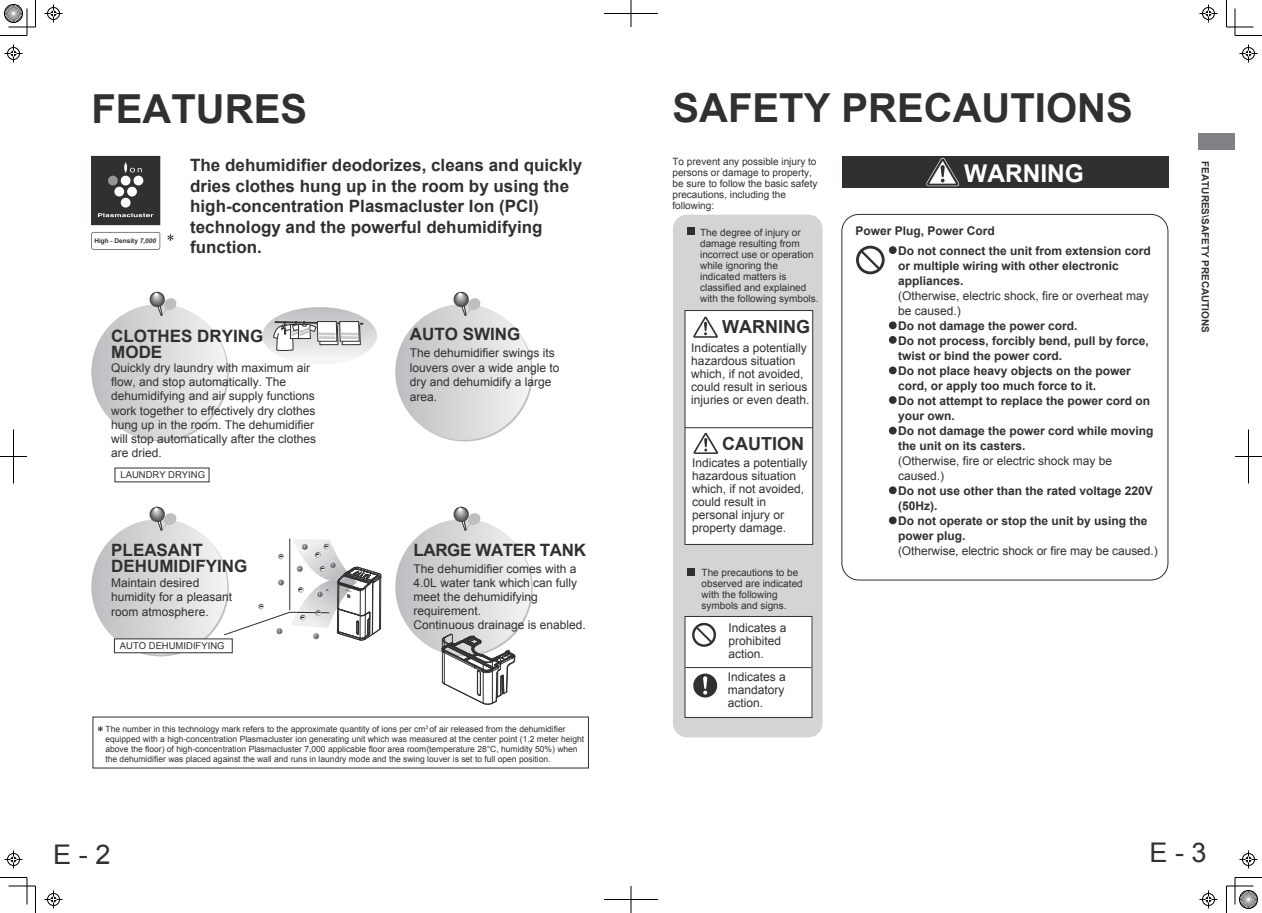
<style>
.page{position:relative;width:1262px;height:913px;background:#fff}
.page>*{position:absolute;margin:0;border:0;box-sizing:border-box;transform-origin:0 0}
.t1{font:700 40px "Arial";color:#312f30}
.t2{font:27.1px "Arial";color:#312f30}
.t3{font:700 24.5px "Arial";color:#fff}
.t4{font:700 18px "Arial";color:#312f30}
.t5{font:700 17px/20.4px "Arial";color:#312f30}
.t6{font:700 17px "Arial";letter-spacing:-.025em;color:#312f30}
.t7{font:12px/13px "Arial";color:#312f30}
.t8{font:700 12px/15px "Arial";color:#312f30}
.t9{font:10px/11px "Arial";color:#312f30}
.t10{font:700 10px "Arial";color:#312f30}
.t11{font:9.5px "Arial";color:#312f30}
.t12{font:8.5px/10.2px "Arial";color:#312f30}
.t13{font:700 6.5px "Arial";color:#312f30}
.s1{font-style:italic}
</style>
<div class="page">
<div style="left:91px;top:304px;width:136px;height:136px;background:linear-gradient(to right,#bdbec1,#f2f3f4);border-radius:68px"></div>
<svg style="left:149px;top:292px;width:28px;height:24px"></svg>
<svg style="left:98px;top:726px;width:5px;height:5px"></svg>
<div style="left:91px;top:156px;width:69px;height:69px;background:#312f30"></div>
<div style="left:108px;top:176px;width:10px;height:9px;background:#939598;border-radius:50%"></div>
<div style="left:121px;top:176px;width:10px;height:9px;background:#fff;border-radius:50%"></div>
<div style="left:121px;top:198px;width:10px;height:10px;background:#fff;border-radius:50%"></div>
<div style="left:114px;top:187px;width:10px;height:9px;background:#fff;border-radius:50%"></div>
<div style="left:127px;top:187px;width:10px;height:9px;background:#fff;border-radius:50%"></div>
<div style="left:133px;top:176px;width:10px;height:9px;background:#fff;border-radius:50%"></div>
<svg style="left:124px;top:162px;width:18px;height:11px"></svg>
<svg style="left:98px;top:213px;width:55px;height:4px"></svg>
<svg style="left:262px;top:307px;width:115px;height:57px"></svg>
<div style="left:91px;top:519px;width:136px;height:136px;background:linear-gradient(to right,#bdbec1,#f2f2f4);border-radius:68px"></div>
<svg style="left:149px;top:507px;width:28px;height:24px"></svg>
<div style="left:114px;top:639px;width:118px;height:14px;background:#fff"></div>
<div style="left:114px;top:638px;width:119px;height:15px;border:1px solid #312f30"></div>
<div style="left:395px;top:304px;width:136px;height:136px;background:linear-gradient(to right,#bdbec1,#f2f3f4);border-radius:68px"></div>
<svg style="left:453px;top:292px;width:28px;height:24px"></svg>
<div style="left:395px;top:519px;width:136px;height:136px;background:linear-gradient(to right,#bdbec1,#f2f3f4);border-radius:68px"></div>
<svg style="left:453px;top:507px;width:28px;height:24px"></svg>
<div style="left:1198px;top:133px;width:37px;height:17px;background:#808285"></div>
<svg style="left:442px;top:634px;width:73px;height:71px"></svg>
<svg style="left:223px;top:539px;width:158px;height:115px"></svg>
<svg style="left:91px;top:232px;width:69px;height:18px"></svg>
<div style="left:673px;top:215px;width:149px;height:522px;background:#d3d4d6;border-radius:14px"></div>
<svg style="left:889px;top:516px;width:7px;height:8px"></svg>
<svg style="left:889px;top:367px;width:7px;height:7px"></svg>
<svg style="left:889px;top:486px;width:7px;height:8px"></svg>
<svg style="left:889px;top:246px;width:7px;height:8px"></svg>
<svg style="left:889px;top:427px;width:7px;height:7px"></svg>
<svg style="left:889px;top:336px;width:7px;height:8px"></svg>
<svg style="left:889px;top:321px;width:7px;height:8px"></svg>
<div style="left:685px;top:311px;width:127px;height:233px;background:#fff"></div>
<div style="left:684px;top:310px;width:129px;height:235px;border:1px solid #312f30"></div>
<svg style="left:693px;top:316px;width:25px;height:22px"></svg>
<div style="left:842px;top:156px;width:326px;height:32px;background:#312f30"></div>
<svg style="left:926px;top:157px;width:33px;height:30px"></svg>
<svg style="left:856px;top:246px;width:28px;height:28px"></svg>
<svg style="left:859px;top:249px;width:22px;height:22px"></svg>
<div style="left:687px;top:227px;width:8px;height:8px;background:#312f30"></div>
<svg style="left:693px;top:432px;width:25px;height:22px"></svg>
<hr style="left:685px;top:427px;width:128px;height:1px;background:#312f30">
<div style="left:685px;top:616px;width:127px;height:101px;background:#fff"></div>
<div style="left:684px;top:616px;width:128px;height:102px;border:1px solid #312f30"></div>
<svg style="left:692px;top:623px;width:24px;height:24px"></svg>
<svg style="left:694px;top:625px;width:19px;height:19px"></svg>
<div style="left:687px;top:568px;width:8px;height:8px;background:#312f30"></div>
<hr style="left:685px;top:667px;width:126px;height:1px;background:#312f30">
<div style="left:693px;top:674px;width:24px;height:23px;background:#312f30;border-radius:50%"></div>
<svg style="left:703px;top:676px;width:4px;height:19px"></svg>
<div style="left:841px;top:214px;width:327px;height:366px;border:1px solid #312f30;border-radius:17px"></div>
<svg style="left:889px;top:396px;width:7px;height:8px"></svg>
<svg style="left:168px;top:234px;width:5px;height:7px"></svg>
<svg style="left:0;top:877px;width:36px;height:36px"></svg>
<svg style="left:1226px;top:0;width:36px;height:36px"></svg>
<hr style="left:604px;top:13px;width:54px;height:1px;background:#000">
<svg style="left:630px;top:0;width:2px;height:27px"></svg>
<hr style="left:604px;top:899px;width:54px;height:1px;background:#000">
<svg style="left:630px;top:886px;width:2px;height:27px"></svg>
<svg style="left:0;top:456px;width:27px;height:1px"></svg>
<hr style="left:13px;top:429px;width:1px;height:54px;background:#000">
<svg style="left:1235px;top:456px;width:27px;height:1px"></svg>
<hr style="left:1248px;top:429px;width:1px;height:54px;background:#000">
<svg style="left:0;top:0;width:36px;height:36px"></svg>
<svg style="left:1226px;top:877px;width:36px;height:36px"></svg>
<svg style="left:45px;top:4px;width:18px;height:18px"></svg>
<svg style="left:1199px;top:4px;width:18px;height:18px"></svg>
<svg style="left:45px;top:890px;width:18px;height:18px"></svg>
<svg style="left:1199px;top:890px;width:18px;height:18px"></svg>
<svg style="left:4px;top:45px;width:18px;height:18px"></svg>
<svg style="left:4px;top:850px;width:18px;height:18px"></svg>
<svg style="left:1239px;top:45px;width:18px;height:18px"></svg>
<svg style="left:1239px;top:850px;width:18px;height:18px"></svg>
<h1 class="t1" style="left:91px;top:82px;width:217px">FEATURES</h1>
<p class="t13" style="left:94px;top:236px;width:63px">High - Density <span class="s1">7,000</span></p>
<h3 class="t5" style="left:190px;top:156px;width:394px">The dehumidifier deodorizes, cleans and quickly dries clothes hung up in the room by using the high-concentration Plasmacluster Ion (PCI) technology and the powerful dehumidifying function.</h3>
<h3 class="t5" style="left:111px;top:328px;width:154px;line-height:16px">CLOTHES DRYING<br>MODE</h3>
<p class="t7" style="left:111px;top:361px;width:206px;line-height:14px">Quickly dry laundry with maximum air flow, and stop automatically. The dehumidifying and air supply functions work together to effectively dry clothes hung up in the room. The dehumidifier will stop automatically after the clothes are dried.</p>
<p class="t11" style="left:120px;top:469px;width:86px">LAUNDRY DRYING</p>
<h3 class="t5" style="left:111px;top:542px;width:138px;line-height:16px">PLEASANT<br>DEHUMIDIFYING</h3>
<p class="t7" style="left:111px;top:575px;width:122px;line-height:14.4px">Maintain desired humidity for a pleasant room atmosphere.</p>
<p class="t11" style="left:120px;top:640px;width:106px">AUTO DEHUMIDIFYING</p>
<h3 class="t5" style="left:410px;top:325px;width:112px">AUTO SWING</h3>
<p class="t7" style="left:410px;top:346px;width:151px;line-height:14.4px">The dehumidifier swings its louvers over a wide angle to dry and dehumidify a large area.</p>
<h3 class="t6" style="left:413px;top:538px;width:174px">LARGE WATER TANK</h3>
<p class="t7" style="left:413px;top:562px;width:174px;line-height:14px">The dehumidifier comes with a<br>4.0L water tank which can fully meet the dehumidifying requirement.<br>Continuous drainage is enabled.</p>
<p class="t12" style="left:105px;top:724px;width:480px">The number in this technology mark refers to the approximate quantity of ions per cm<sup>3</sup> of air released from the dehumidifier equipped with a high-concentration Plasmacluster ion generating unit which was measured at the center point (1.2 meter height above the floor) of high-concentration Plasmacluster 7,000 applicable floor area room(temperature 28°C, humidity 50%) when the dehumidifier was placed against the wall and runs in laundry mode and the swing louver is set to full open position.</p>
<h2 class="t2" style="left:53px;top:837px;width:59px">E - 2</h2>
<h1 class="t1" style="left:672px;top:81px;width:462px">SAFETY PRECAUTIONS</h1>
<p class="t9" style="left:672px;top:156px;width:147px">To prevent any possible injury to persons or damage to property, be sure to follow the basic safety precautions, including the following:</p>
<p class="t9" style="left:700px;top:227px;width:120px">The degree of injury or damage resulting from incorrect use or operation while ignoring the indicated matters is classified and explained with the following symbols.</p>
<h3 class="t4" style="left:722px;top:315px;width:89px">WARNING</h3>
<p class="t7" style="left:691px;top:341px;width:120px">Indicates a potentially hazardous situation which, if not avoided, could result in serious injuries or even death.</p>
<h3 class="t4" style="left:722px;top:431px;width:83px">CAUTION</h3>
<p class="t7" style="left:692px;top:456px;width:117px">Indicates a potentially hazardous situation which, if not avoided, could result in personal injury or property damage.</p>
<p class="t9" style="left:701px;top:567px;width:103px">The precautions to be observed are indicated with the following symbols and signs.</p>
<p class="t7" style="left:728px;top:621px;width:60px">Indicates a prohibited action.</p>
<p class="t7" style="left:728px;top:670px;width:60px;text-align:justify">Indicates a mandatory action.</p>
<h3 class="t3" style="left:964px;top:157px;width:121px">WARNING</h3>
<p class="t8" style="left:855px;top:224px;width:141px">Power Plug, Power Cord</p>
<p class="t8" style="left:898px;top:243px;width:254px">Do not connect the unit from extension cord or multiple wiring with other electronic appliances.</p>
<p class="t7" style="left:898px;top:288px;width:252px;line-height:15px">(Otherwise, electric shock, fire or overheat may be caused.)</p>
<p class="t8" style="left:898px;top:318px;width:257px">Do not damage the power cord.<br>Do not process, forcibly bend, pull by force, twist or bind the power cord.<br>Do not place heavy objects on the power cord, or apply too much force to it.<br>Do not attempt to replace the power cord on your own.<br>Do not damage the power cord while moving the unit on its casters.</p>
<p class="t7" style="left:898px;top:453px;width:216px;line-height:15px">(Otherwise, fire or electric shock may be caused.)</p>
<p class="t8" style="left:898px;top:483px;width:256px">Do not use other than the rated voltage 220V (50Hz).<br>Do not operate or stop the unit by using the power plug.</p>
<p class="t7" style="left:898px;top:544px;width:261px">(Otherwise, electric shock or fire may be caused.)</p>
<p class="t10" style="left:1212px;top:161px;width:173px;rotate:90deg">FEATURES\SAFETY PRECAUTIONS</p>
<h2 class="t2" style="left:1149px;top:834px;width:59px">E - 3</h2>
</div>
